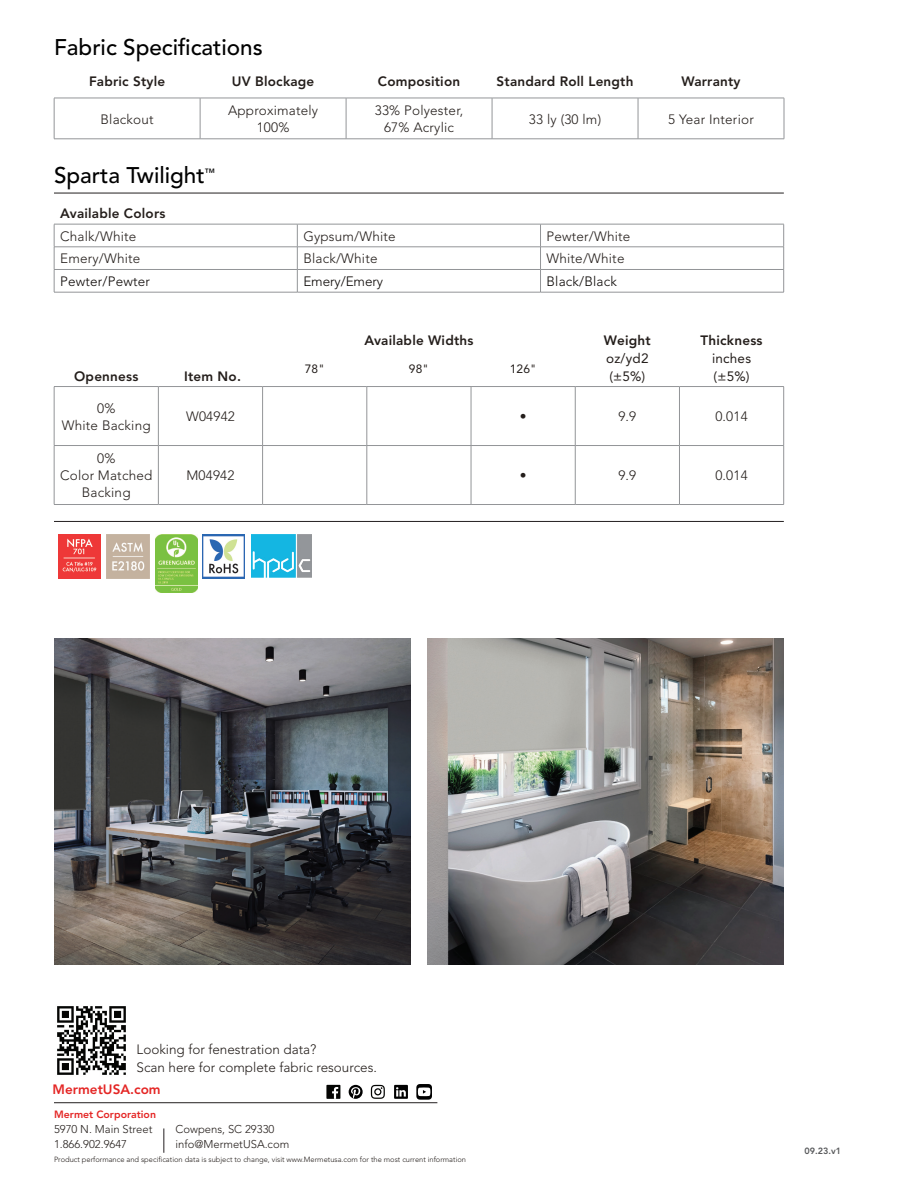
<style>
.page{position:relative;width:918px;height:1188px;background:#fff}
.page>*{position:absolute;margin:0;border:0;box-sizing:border-box;transform-origin:0 0}
.t1{font:500 22.5px "Avenir LT Std";color:#000}
.t2{font:300 13.5px/17.1px "Avenir LT Std";letter-spacing:.015em;color:#241e1b;text-align:center}
.t3{font:800 13.5px "Avenir LT Std";letter-spacing:.015em;color:#241e1b}
.t4{font:13.5px/18px "Avenir LT Std";letter-spacing:.015em;color:#241e1b}
.t5{font:300 13.5px "Avenir LT Std";letter-spacing:.015em;color:#0c0806}
.t6{font:800 13.5px "Avenir LT Std";color:#e42625}
.t7{font:300 13.5px "Avenir LT Std";letter-spacing:-.005em;color:#0c0806}
.t8{font:12px "Avenir LT Std";letter-spacing:.015em;color:#241e1b}
.t9{font:300 11.25px "Avenir LT Std";color:#241e1b}
.t10{font:800 10.5px "Avenir LT Std";color:#e42625}
.t11{font:800 9px "Avenir LT Std";color:#57585a}
.t12{font:300 7.5px "Avenir LT Std";color:#241e1b}
.s1{font-weight:800}
</style>
<div class="page">
<img style="left:202px;top:535px;width:42px;height:44px">
<img style="left:155px;top:535px;width:43px;height:58px">
<hr style="left:54px;top:98px;width:146px;height:1px;background:#939598">
<hr style="left:200px;top:98px;width:146px;height:1px;background:#939598">
<hr style="left:346px;top:98px;width:146px;height:1px;background:#939598">
<hr style="left:492px;top:98px;width:146px;height:1px;background:#939598">
<hr style="left:638px;top:98px;width:146px;height:1px;background:#939598">
<hr style="left:54px;top:98px;width:1px;height:41px;background:#939598">
<hr style="left:200px;top:98px;width:1px;height:41px;background:#939598">
<hr style="left:346px;top:98px;width:1px;height:41px;background:#939598">
<hr style="left:492px;top:98px;width:1px;height:41px;background:#939598">
<hr style="left:638px;top:98px;width:1px;height:41px;background:#939598">
<hr style="left:784px;top:98px;width:1px;height:41px;background:#939598">
<hr style="left:54px;top:139px;width:146px;height:1px;background:#939598">
<hr style="left:200px;top:139px;width:146px;height:1px;background:#939598">
<hr style="left:346px;top:139px;width:146px;height:1px;background:#939598">
<hr style="left:492px;top:139px;width:146px;height:1px;background:#939598">
<hr style="left:638px;top:139px;width:146px;height:1px;background:#939598">
<hr style="left:54px;top:1102px;width:383px;height:1px;background:#231f20">
<hr style="left:54px;top:386px;width:104px;height:1px;background:#939598">
<hr style="left:54px;top:387px;width:1px;height:58px;background:#939598">
<hr style="left:158px;top:386px;width:105px;height:1px;background:#939598">
<hr style="left:158px;top:387px;width:1px;height:58px;background:#939598">
<hr style="left:263px;top:386px;width:104px;height:1px;background:#939598">
<hr style="left:262px;top:387px;width:1px;height:58px;background:#939598">
<hr style="left:367px;top:386px;width:104px;height:1px;background:#939598">
<hr style="left:367px;top:387px;width:1px;height:58px;background:#939598">
<hr style="left:471px;top:386px;width:104px;height:1px;background:#939598">
<hr style="left:471px;top:387px;width:1px;height:58px;background:#939598">
<hr style="left:575px;top:386px;width:104px;height:1px;background:#939598">
<hr style="left:575px;top:387px;width:1px;height:58px;background:#939598">
<hr style="left:679px;top:386px;width:105px;height:1px;background:#939598">
<hr style="left:679px;top:387px;width:1px;height:58px;background:#939598">
<hr style="left:783px;top:387px;width:1px;height:58px;background:#939598">
<hr style="left:54px;top:445px;width:104px;height:1px;background:#939598">
<hr style="left:54px;top:446px;width:1px;height:58px;background:#939598">
<hr style="left:158px;top:445px;width:105px;height:1px;background:#939598">
<hr style="left:158px;top:446px;width:1px;height:58px;background:#939598">
<hr style="left:263px;top:445px;width:104px;height:1px;background:#939598">
<hr style="left:262px;top:446px;width:1px;height:58px;background:#939598">
<hr style="left:367px;top:445px;width:104px;height:1px;background:#939598">
<hr style="left:367px;top:446px;width:1px;height:58px;background:#939598">
<hr style="left:471px;top:445px;width:104px;height:1px;background:#939598">
<hr style="left:471px;top:446px;width:1px;height:58px;background:#939598">
<hr style="left:575px;top:445px;width:104px;height:1px;background:#939598">
<hr style="left:575px;top:446px;width:1px;height:58px;background:#939598">
<hr style="left:679px;top:445px;width:105px;height:1px;background:#939598">
<hr style="left:679px;top:446px;width:1px;height:58px;background:#939598">
<hr style="left:783px;top:446px;width:1px;height:58px;background:#939598">
<hr style="left:54px;top:504px;width:104px;height:1px;background:#939598">
<hr style="left:158px;top:504px;width:105px;height:1px;background:#939598">
<hr style="left:263px;top:504px;width:104px;height:1px;background:#939598">
<hr style="left:367px;top:504px;width:104px;height:1px;background:#939598">
<hr style="left:471px;top:504px;width:104px;height:1px;background:#939598">
<hr style="left:575px;top:504px;width:104px;height:1px;background:#939598">
<hr style="left:679px;top:504px;width:105px;height:1px;background:#939598">
<hr style="left:54px;top:224px;width:243px;height:1px;background:#939598">
<hr style="left:297px;top:224px;width:244px;height:1px;background:#939598">
<hr style="left:541px;top:224px;width:243px;height:1px;background:#939598">
<hr style="left:54px;top:247px;width:243px;height:1px;background:#939598">
<hr style="left:297px;top:247px;width:244px;height:1px;background:#939598">
<hr style="left:541px;top:247px;width:243px;height:1px;background:#939598">
<hr style="left:54px;top:269px;width:243px;height:1px;background:#939598">
<svg style="left:54px;top:224px;width:1px;height:68px"></svg>
<hr style="left:297px;top:269px;width:244px;height:1px;background:#939598">
<svg style="left:297px;top:224px;width:1px;height:68px"></svg>
<hr style="left:541px;top:269px;width:243px;height:1px;background:#939598">
<svg style="left:540px;top:224px;width:1px;height:68px"></svg>
<svg style="left:783px;top:224px;width:1px;height:68px"></svg>
<hr style="left:54px;top:292px;width:243px;height:1px;background:#939598">
<hr style="left:297px;top:292px;width:244px;height:1px;background:#939598">
<hr style="left:541px;top:292px;width:243px;height:1px;background:#939598">
<hr style="left:54px;top:193px;width:730px;height:1px;background:#231f20">
<svg style="left:164px;top:1128px;width:1px;height:25px"></svg>
<img style="left:57px;top:1006px;width:69px;height:69px">
<div style="left:326px;top:1085px;width:14px;height:14px;background:#040503"></div>
<svg style="left:332px;top:1087px;width:6px;height:12px"></svg>
<svg style="left:349px;top:1085px;width:14px;height:14px"></svg>
<svg style="left:371px;top:1085px;width:14px;height:14px"></svg>
<svg style="left:394px;top:1085px;width:14px;height:14px"></svg>
<svg style="left:416px;top:1084px;width:16px;height:16px"></svg>
<hr style="left:54px;top:521px;width:730px;height:1px;background:#231f20">
<img style="left:58px;top:535px;width:43px;height:44px">
<img style="left:107px;top:535px;width:42px;height:44px">
<img style="left:251px;top:535px;width:61px;height:43px">
<img style="left:54px;top:638px;width:357px;height:326px">
<img style="left:427px;top:638px;width:357px;height:326px">
<p class="t1" style="left:54px;top:34px;width:210px">Fabric Specifications</p>
<p class="t3" style="left:89px;top:74px;width:78px">Fabric Style</p>
<p class="t3" style="left:232px;top:74px;width:84px">UV Blockage</p>
<p class="t3" style="left:378px;top:74px;width:84px">Composition</p>
<p class="t3" style="left:497px;top:74px;width:138px">Standard Roll Length</p>
<p class="t3" style="left:681px;top:74px;width:61px">Warranty</p>
<p class="t2" style="left:101px;top:110px;width:55px">Blackout</p>
<p class="t2" style="left:228px;top:102px;width:92px">Approximately<br>100%</p>
<p class="t2" style="left:375px;top:102px;width:90px">33% Polyester,</p>
<p class="t2" style="left:529px;top:110px;width:74px">33 ly (30 lm)</p>
<p class="t2" style="left:668px;top:110px;width:87px">5 Year Interior</p>
<p class="t2" style="left:384px;top:119px;width:72px">67% Acrylic</p>
<p class="t1" style="left:54px;top:163px;width:163px">Sparta Twilight<sup>™</sup></p>
<p class="t3" style="left:60px;top:205px;width:107px">Available Colors</p>
<p class="t2" style="left:60px;top:227px;width:78px">Chalk/White</p>
<p class="t2" style="left:303px;top:227px;width:94px">Gypsum/White</p>
<p class="t2" style="left:547px;top:227px;width:85px">Pewter/White</p>
<p class="t2" style="left:60px;top:250px;width:82px">Emery/White</p>
<p class="t2" style="left:303px;top:250px;width:76px">Black/White</p>
<p class="t2" style="left:547px;top:250px;width:80px">White/White</p>
<p class="t5" style="left:60px;top:273px;width:91px">Pewter/Pewter</p>
<p class="t7" style="left:303px;top:273px;width:81px">Emery/Emery</p>
<p class="t5" style="left:547px;top:273px;width:72px">Black/Black</p>
<p class="t3" style="left:74px;top:368px;width:66px">Openness</p>
<p class="t3" style="left:184px;top:368px;width:58px">Item No.</p>
<p class="t3" style="left:364px;top:332px;width:111px">Available Widths</p>
<p class="t4" style="left:604px;top:331px;width:48px"><span class="s1">Weight </span>oz/yd2 (±5%)</p>
<p class="t4" style="left:701px;top:331px;width:63px;text-align:center"><span class="s1">Thickness </span>inches (±5%)</p>
<p class="t8" style="left:305px;top:362px;width:21px">78"</p>
<p class="t8" style="left:409px;top:362px;width:21px">98"</p>
<p class="t8" style="left:510px;top:362px;width:28px">126"</p>
<p class="t2" style="left:97px;top:399px;width:20px">0%</p>
<p class="t2" style="left:62px;top:417px;width:90px">White Backing</p>
<p class="t2" style="left:186px;top:408px;width:50px">W04942</p>
<p class="t2" style="left:520px;top:408px;width:8px">•</p>
<p class="t2" style="left:618px;top:408px;width:19px">9.9</p>
<p class="t2" style="left:715px;top:408px;width:34px">0.014</p>
<p class="t2" style="left:97px;top:450px;width:20px">0%</p>
<p class="t2" style="left:60px;top:467px;width:94px">Color Matched<br>Backing</p>
<p class="t2" style="left:186px;top:467px;width:50px">M04942</p>
<p class="t2" style="left:520px;top:467px;width:8px">•</p>
<p class="t2" style="left:618px;top:467px;width:19px">9.9</p>
<p class="t2" style="left:715px;top:467px;width:34px">0.014</p>
<p class="t2" style="left:137px;top:1040px;width:242px;line-height:18px;text-align:left">Looking for fenestration data?<br>Scan here for complete fabric resources.</p>
<p class="t6" style="left:52px;top:1082px;width:110px">MermetUSA.com</p>
<p class="t10" style="left:54px;top:1108px;width:104px">Mermet Corporation</p>
<p class="t9" style="left:54px;top:1122px;width:100px">5970 N. Main Street</p>
<p class="t9" style="left:176px;top:1122px;width:100px">Cowpens, SC 29330</p>
<p class="t9" style="left:54px;top:1137px;width:75px">1.866.902.9647</p>
<p class="t9" style="left:176px;top:1137px;width:115px">info@MermetUSA.com</p>
<p class="t12" style="left:54px;top:1155px;width:414px">Product performance and specification data is subject to change, visit www.Mermetusa.com for the most current information</p>
<p class="t11" style="left:805px;top:1146px;width:38px">09.23.v1</p>
</div>
